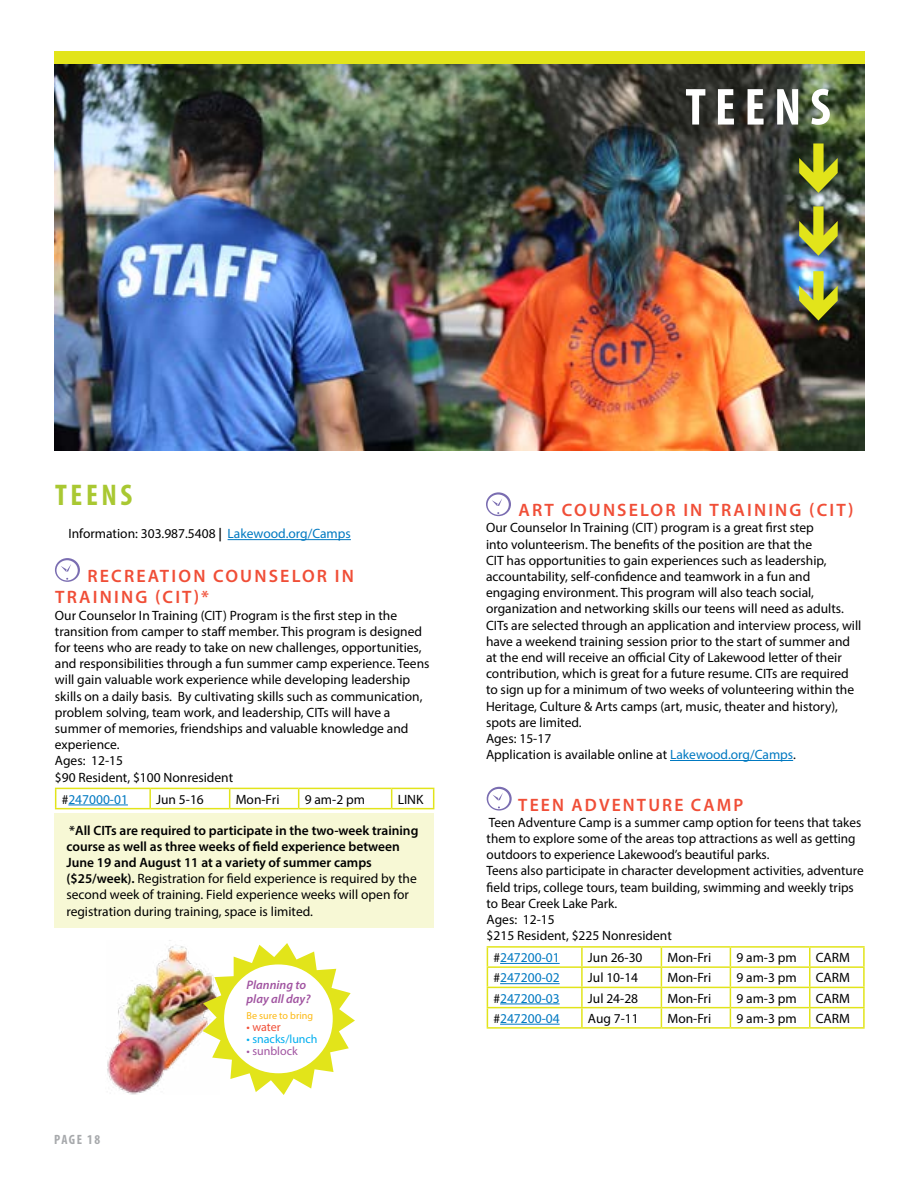
<style>
.page{position:relative;width:918px;height:1188px;background:#fff}
.page>*{position:absolute;margin:0;border:0;box-sizing:border-box;transform-origin:0 0}
.t1{font:700 condensed 52.5px "Myriad Pro";letter-spacing:.17em;color:#fff}
.t2{font:700 condensed 30px "Myriad Pro";letter-spacing:.12em;color:#a9c832}
.t3{font:600 18px/21.6px "Myriad Pro";letter-spacing:.12em;color:#f04e37}
.t4{font:13.5px/16.2px "Myriad Pro";color:#000}
.t5{font:600 13.5px/16.2px "Myriad Pro";color:#000}
.t6{font:13.5px "Myriad Pro";color:#0079c1}
.t7{font:700 condensed 13.5px "Myriad Pro";letter-spacing:.1em;color:#a7a9ac}
.t8{font:italic 600 12.3px/13.5px "Myriad Pro";color:#a154a1}
.t9{font:12px "Myriad Pro";color:#00aeef}
.t10{font:12px "Myriad Pro";color:#a154a1}
.t11{font:12px "Myriad Pro";letter-spacing:-.005em;color:#f04e37}
.t12{font:10.2px "Myriad Pro";color:#fdb913}
.s1{font-weight:600}
.s2{color:#0079c1}
.s3{color:#000}
.s4{font-weight:400}
</style>
<div class="page">
<img style="left:107px;top:940px;width:96px;height:155px">
<svg style="left:203px;top:943px;width:152px;height:152px"></svg>
<div style="left:54px;top:813px;width:380px;height:115px;background:#f7f8d5"></div>
<img style="left:54px;top:64px;width:810px;height:386px">
<div style="left:54px;top:51px;width:810px;height:13px;background:#e2e41a"></div>
<svg style="left:799px;top:143px;width:39px;height:50px;background:#818a23"></svg>
<svg style="left:799px;top:206px;width:39px;height:50px;background:#879035"></svg>
<img style="left:799px;top:271px;width:39px;height:50px">
<svg style="left:487px;top:787px;width:25px;height:24px"></svg>
<hr style="left:487px;top:946px;width:95px;height:2px;background:#e2e41a">
<hr style="left:582px;top:946px;width:79px;height:2px;background:#e2e41a">
<hr style="left:661px;top:946px;width:69px;height:2px;background:#e2e41a">
<hr style="left:730px;top:946px;width:80px;height:2px;background:#e2e41a">
<hr style="left:810px;top:946px;width:55px;height:2px;background:#e2e41a">
<hr style="left:487px;top:966px;width:95px;height:2px;background:#e2e41a">
<hr style="left:582px;top:966px;width:79px;height:2px;background:#e2e41a">
<hr style="left:661px;top:966px;width:69px;height:2px;background:#e2e41a">
<hr style="left:730px;top:966px;width:80px;height:2px;background:#e2e41a">
<hr style="left:810px;top:966px;width:55px;height:2px;background:#e2e41a">
<hr style="left:487px;top:987px;width:95px;height:1px;background:#e2e41a">
<hr style="left:582px;top:987px;width:79px;height:1px;background:#e2e41a">
<hr style="left:661px;top:987px;width:69px;height:1px;background:#e2e41a">
<hr style="left:730px;top:987px;width:80px;height:1px;background:#e2e41a">
<hr style="left:810px;top:987px;width:55px;height:1px;background:#e2e41a">
<hr style="left:487px;top:1007px;width:95px;height:1px;background:#e2e41a">
<svg style="left:487px;top:948px;width:1px;height:79px"></svg>
<hr style="left:582px;top:1007px;width:79px;height:1px;background:#e2e41a">
<svg style="left:581px;top:948px;width:2px;height:79px"></svg>
<hr style="left:661px;top:1007px;width:69px;height:1px;background:#e2e41a">
<svg style="left:661px;top:948px;width:1px;height:79px"></svg>
<hr style="left:730px;top:1007px;width:80px;height:1px;background:#e2e41a">
<svg style="left:730px;top:948px;width:1px;height:79px"></svg>
<hr style="left:810px;top:1007px;width:55px;height:1px;background:#e2e41a">
<svg style="left:809px;top:948px;width:2px;height:79px"></svg>
<svg style="left:863px;top:948px;width:2px;height:79px"></svg>
<hr style="left:487px;top:1027px;width:95px;height:2px;background:#e2e41a">
<hr style="left:582px;top:1027px;width:79px;height:2px;background:#e2e41a">
<hr style="left:661px;top:1027px;width:69px;height:2px;background:#e2e41a">
<hr style="left:730px;top:1027px;width:80px;height:2px;background:#e2e41a">
<hr style="left:810px;top:1027px;width:55px;height:2px;background:#e2e41a">
<hr style="left:500px;top:963px;width:60px;height:1px;background:#0079c1">
<hr style="left:500px;top:983px;width:60px;height:1px;background:#0079c1">
<hr style="left:500px;top:1004px;width:60px;height:1px;background:#0079c1">
<hr style="left:500px;top:1024px;width:60px;height:1px;background:#0079c1">
<hr style="left:228px;top:539px;width:123px;height:1px;background:#0079c1">
<svg style="left:55px;top:558px;width:25px;height:24px"></svg>
<hr style="left:55px;top:788px;width:95px;height:1px;background:#e2e41a">
<svg style="left:55px;top:789px;width:1px;height:19px"></svg>
<hr style="left:150px;top:788px;width:80px;height:1px;background:#e2e41a">
<svg style="left:149px;top:789px;width:2px;height:19px"></svg>
<hr style="left:230px;top:788px;width:69px;height:1px;background:#e2e41a">
<svg style="left:229px;top:789px;width:1px;height:19px"></svg>
<hr style="left:299px;top:788px;width:93px;height:1px;background:#e2e41a">
<svg style="left:298px;top:789px;width:1px;height:19px"></svg>
<hr style="left:392px;top:788px;width:42px;height:1px;background:#e2e41a">
<svg style="left:391px;top:789px;width:1px;height:19px"></svg>
<svg style="left:433px;top:789px;width:1px;height:19px"></svg>
<hr style="left:55px;top:808px;width:95px;height:1px;background:#e2e41a">
<hr style="left:150px;top:808px;width:80px;height:1px;background:#e2e41a">
<hr style="left:230px;top:808px;width:69px;height:1px;background:#e2e41a">
<hr style="left:299px;top:808px;width:93px;height:1px;background:#e2e41a">
<hr style="left:392px;top:808px;width:42px;height:1px;background:#e2e41a">
<hr style="left:68px;top:805px;width:60px;height:1px;background:#0079c1">
<hr style="left:670px;top:760px;width:123px;height:1px;background:#0079c1">
<svg style="left:486px;top:492px;width:25px;height:24px"></svg>
<h1 class="t1" style="left:685px;top:74px;width:147px">TEENS</h1>
<h2 class="t2" style="left:55px;top:476px;width:79px">TEENS</h2>
<p class="t4" style="left:68px;top:525px;width:284px">Information: 303.987.5408 <span class="s1">|</span> <span class="s2">Lakewood.org/Camps</span></p>
<h3 class="t3" style="left:55px;top:565px;width:300px;text-indent:32px">RECREATION COUNSELOR IN<br>TRAINING (CIT)*</h3>
<p class="t4" style="left:55px;top:607px;width:376px">Our Counselor In Training (CIT) Program is the first step in the transition from camper to staff member. This program is designed for teens who are ready to take on new challenges, opportunities, and responsibilities through a fun summer camp experience. Teens will gain valuable work experience while developing leadership skills on a daily basis. By cultivating skills such as communication, problem solving, team work, and leadership, CITs will have a summer of memories, friendships and valuable knowledge and experience.<br>Ages: 12-15<br>$90 Resident, $100 Nonresident</p>
<p class="t6" style="left:62px;top:791px;width:68px"><span class="s3">#</span>247000-01</p>
<p class="t4" style="left:156px;top:791px;width:49px">Jun 5-16</p>
<p class="t4" style="left:236px;top:791px;width:45px">Mon-Fri</p>
<p class="t4" style="left:305px;top:791px;width:62px">9 am-2 pm</p>
<p class="t4" style="left:398px;top:791px;width:27px">LINK</p>
<p class="t5" style="left:66px;top:822px;width:353px">*All CITs are required to participate in the two-week training course as well as three weeks of field experience between June 19 and August 11 at a variety of summer camps ($25/week). <span class="s4">Registration for field experience is required by the second week of training. Field experience weeks will open for registration during training, space is limited.</span></p>
<p class="t7" style="left:54px;top:1131px;width:47px">PAGE 18</p>
<p class="t8" style="left:247px;top:978px;width:66px">Planning to play all day?</p>
<p class="t12" style="left:247px;top:1009px;width:68px">Be sure to bring</p>
<p class="t11" style="left:247px;top:1020px;width:36px">• water</p>
<p class="t9" style="left:247px;top:1032px;width:73px">• snacks/lunch</p>
<p class="t10" style="left:247px;top:1044px;width:53px">• sunblock</p>
<h3 class="t3" style="left:519px;top:499px;width:337px">ART COUNSELOR IN TRAINING (CIT)</h3>
<p class="t4" style="left:486px;top:520px;width:377px">Our Counselor In Training (CIT) program is a great first step<br>into volunteerism. The benefits of the position are that the<br>CIT has opportunities to gain experiences such as leadership, accountability, self-confidence and teamwork in a fun and engaging environment. This program will also teach social, organization and networking skills our teens will need as adults.<br>CITs are selected through an application and interview process, will have a weekend training session prior to the start of summer and at the end will receive an official City of Lakewood letter of their contribution, which is great for a future resume. CITs are required to sign up for a minimum of two weeks of volunteering within the Heritage, Culture &amp; Arts camps (art, music, theater and history), spots are limited.<br>Ages: 15-17<br>Application is available online at <span class="s2">Lakewood.org/Camps</span>.</p>
<h3 class="t3" style="left:518px;top:793px;width:227px">TEEN ADVENTURE CAMP</h3>
<p class="t4" style="left:487px;top:814px;width:379px">Teen Adventure Camp is a summer camp option for teens that takes them to explore some of the areas top attractions as well as getting outdoors to experience Lakewood’s beautiful parks.<br>Teens also participate in character development activities, adventure field trips, college tours, team building, swimming and weekly trips to Bear Creek Lake Park.<br>Ages: 12-15<br>$215 Resident, $225 Nonresident</p>
<p class="t6" style="left:493px;top:949px;width:68px"><span class="s3">#</span>247200-01</p>
<p class="t4" style="left:588px;top:949px;width:56px">Jun 26-30</p>
<p class="t4" style="left:667px;top:949px;width:45px">Mon-Fri</p>
<p class="t4" style="left:736px;top:949px;width:62px">9 am-3 pm</p>
<p class="t4" style="left:816px;top:949px;width:36px">CARM</p>
<p class="t6" style="left:493px;top:969px;width:68px"><span class="s3">#</span>247200-02</p>
<p class="t4" style="left:588px;top:969px;width:52px">Jul 10-14</p>
<p class="t4" style="left:667px;top:969px;width:45px">Mon-Fri</p>
<p class="t4" style="left:736px;top:969px;width:62px">9 am-3 pm</p>
<p class="t4" style="left:816px;top:969px;width:36px">CARM</p>
<p class="t6" style="left:493px;top:990px;width:68px"><span class="s3">#</span>247200-03</p>
<p class="t4" style="left:588px;top:990px;width:52px">Jul 24-28</p>
<p class="t4" style="left:667px;top:990px;width:45px">Mon-Fri</p>
<p class="t4" style="left:736px;top:990px;width:62px">9 am-3 pm</p>
<p class="t4" style="left:816px;top:990px;width:36px">CARM</p>
<p class="t6" style="left:493px;top:1010px;width:68px"><span class="s3">#</span>247200-04</p>
<p class="t4" style="left:588px;top:1010px;width:52px">Aug 7-11</p>
<p class="t4" style="left:667px;top:1010px;width:45px">Mon-Fri</p>
<p class="t4" style="left:736px;top:1010px;width:62px">9 am-3 pm</p>
<p class="t4" style="left:816px;top:1010px;width:36px">CARM</p>
</div>
